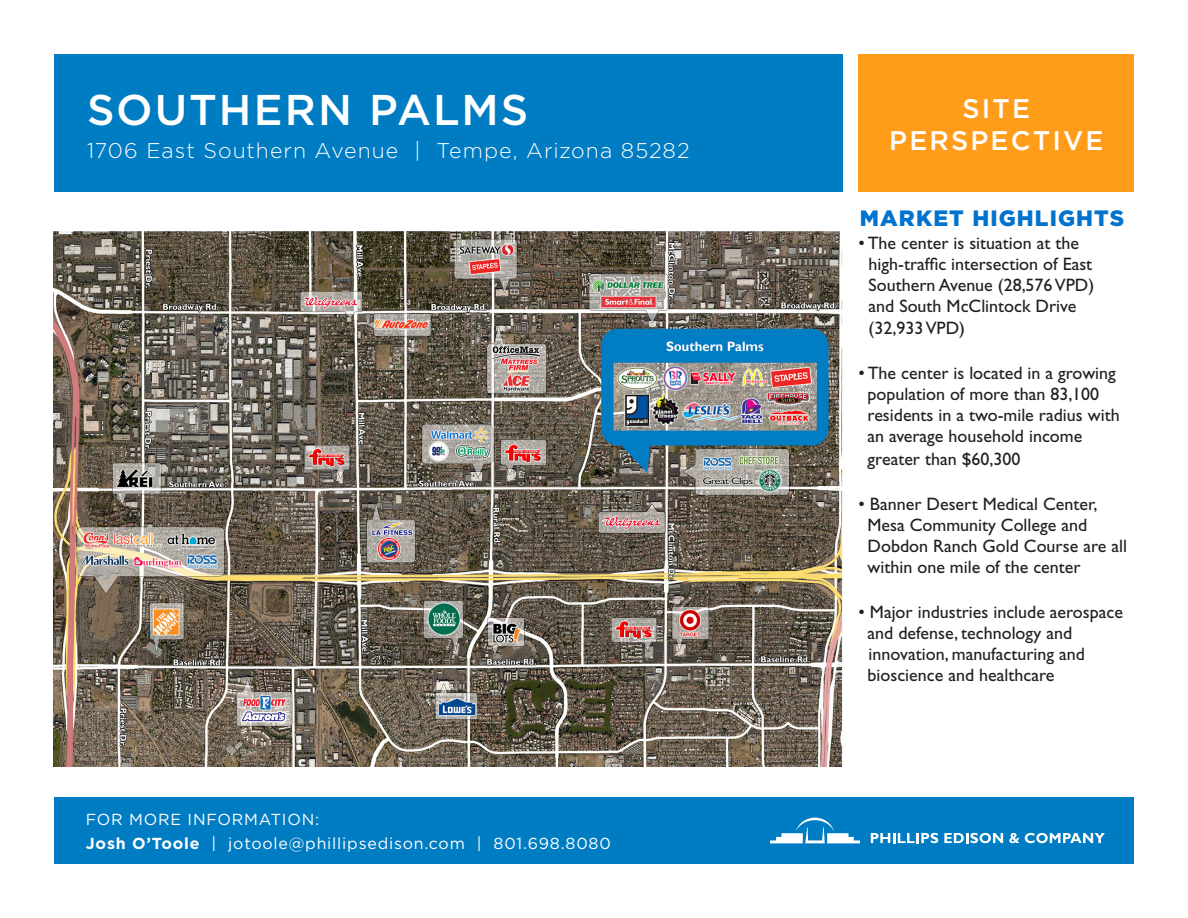
<style>
.page{position:relative;width:1188px;height:918px;background:#fff}
.page>*{position:absolute;margin:0;border:0;box-sizing:border-box;transform-origin:0 0}
.t1{font:500 43.05px "Gotham";letter-spacing:.045em;color:#fff}
.t2{font:500 26.85px "Gotham";letter-spacing:.08em;color:#fff}
.t3{font:900 22.2px "Gotham";letter-spacing:.05em;color:#0073ce}
.t4{font:300 21.3px "Gotham";letter-spacing:.045em;color:#fff}
.t5{font:18px/21.3px "Gill Sans Std";color:#231f20}
.t6{font:15.9px "Gotham";letter-spacing:.05em;color:#fff}
.s1{font-weight:700}
</style>
<div class="page">
<div style="left:859px;top:54px;width:275px;height:137px;background:#ff9d1b"></div>
<img style="left:54px;top:232px;width:789px;height:534px">
<div style="left:54px;top:54px;width:789px;height:137px;background:#007cc2"></div>
<div style="left:55px;top:797px;width:1079px;height:67px;background:#007cc2"></div>
<svg style="left:770px;top:818px;width:90px;height:25px"></svg>
<svg style="left:871px;top:833px;width:67px;height:10px"></svg>
<svg style="left:944px;top:833px;width:59px;height:10px"></svg>
<svg style="left:1009px;top:833px;width:10px;height:10px"></svg>
<svg style="left:1025px;top:833px;width:80px;height:10px"></svg>
<p class="t1" style="left:87px;top:85px;width:443px">SOUTHERN PALMS</p>
<p class="t4" style="left:87px;top:139px;width:604px">1706 East Southern Avenue | Tempe, Arizona 85282</p>
<p class="t6" style="left:86px;top:811px;width:235px">FOR MORE INFORMATION:</p>
<p class="t6" style="left:86px;top:835px;width:526px"><span class="s1">Josh O’Toole</span> | jotoole@phillipsedison.com | 801.698.8080</p>
<p class="t2" style="left:962px;top:93px;width:69px">SITE</p>
<p class="t2" style="left:889px;top:125px;width:216px">PERSPECTIVE</p>
<p class="t3" style="left:860px;top:205px;width:266px">MARKET HIGHLIGHTS</p>
<p class="t5" style="left:869px;top:232px;width:227px;text-indent:-10px">• The center is situation at the high-traffic intersection of East<br>Southern Avenue (28,576 VPD) and South McClintock Drive (32,933 VPD)</p>
<p class="t5" style="left:868px;top:362px;width:254px;text-indent:-9px">• The center is located in a growing population of more than 83,100 residents in a two-mile radius with an average household income greater than $60,300</p>
<p class="t5" style="left:868px;top:493px;width:261px;text-indent:-9px">• Banner Desert Medical Center,<br>Mesa Community College and<br>Dobdon Ranch Gold Course are all within one mile of the center</p>
<p class="t5" style="left:868px;top:601px;width:257px;text-indent:-9px">• Major industries include aerospace and defense, technology and</p>
<p class="t5" style="left:868px;top:643px;width:219px">innovation, manufacturing and bioscience and healthcare</p>
</div>
